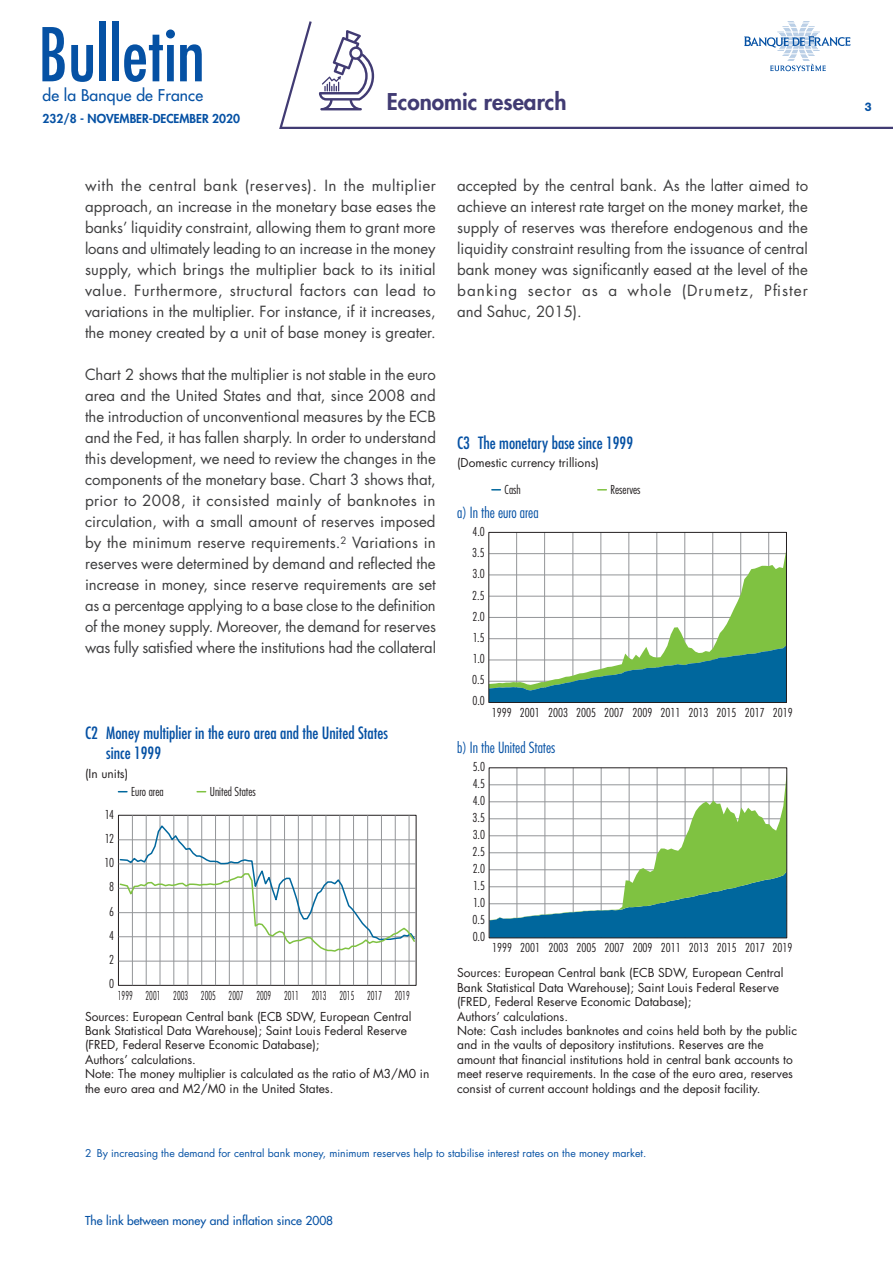
<style>
.page{position:relative;width:893px;height:1263px;background:#fff}
.page>*{position:absolute;margin:0;border:0;box-sizing:border-box;transform-origin:0 0}
.t1{font:condensed 72px "Futura Std";color:#0551a4}
.t2{font:800 22.5px "Futura Std";color:#413b73}
.t3{font:condensed 16.5px/19.8px "Futura Std";color:#0551a4}
.t4{font:500 15.75px "Futura Std";letter-spacing:.01em;color:#0551a4}
.t5{font:15px/21px "Futura Std";color:#3e3e3f;text-align:justify}
.t6{font:300 condensed 15px "Futura Std";color:#0551a4}
.t7{font:12px/14.4px "Futura Std";color:#231f20}
.t8{font:300 condensed 12px/21.1px "Futura Std";color:#231f20;text-align:justify}
.t9{font:300 condensed 12px "Futura Std";color:#231f20;scale:.75 1}
.t10{font:500 12px "Futura Std";color:#0551a4}
.t11{font:800 12px "Futura Std";color:#0551a4}
.t12{font:800 12px "Helvetica Neue LT Std";color:#0551a4;scale:.9 1}
.t13{font:10.5px "Futura Std";color:#0551a4}
</style>
<div class="page">
<svg style="left:279px;top:21px;width:614px;height:108px"></svg>
<svg style="left:744px;top:22px;width:106px;height:49px"></svg>
<svg style="left:319px;top:30px;width:55px;height:80px"></svg>
<div style="left:118px;top:815px;width:298px;height:170px;border:1px solid #231f20"></div>
<hr style="left:119px;top:961px;width:297px;height:1px;background:#939598">
<hr style="left:132px;top:815px;width:1px;height:170px;background:#939598">
<hr style="left:146px;top:815px;width:1px;height:170px;background:#939598">
<hr style="left:160px;top:815px;width:1px;height:170px;background:#939598">
<hr style="left:174px;top:815px;width:1px;height:170px;background:#939598">
<hr style="left:188px;top:815px;width:1px;height:170px;background:#939598">
<hr style="left:201px;top:815px;width:1px;height:170px;background:#939598">
<hr style="left:215px;top:815px;width:1px;height:170px;background:#939598">
<hr style="left:229px;top:815px;width:1px;height:170px;background:#939598">
<hr style="left:243px;top:815px;width:1px;height:170px;background:#939598">
<hr style="left:257px;top:815px;width:1px;height:170px;background:#939598">
<hr style="left:270px;top:815px;width:1px;height:170px;background:#939598">
<hr style="left:284px;top:815px;width:1px;height:170px;background:#939598">
<hr style="left:298px;top:815px;width:1px;height:170px;background:#939598">
<hr style="left:312px;top:815px;width:1px;height:170px;background:#939598">
<hr style="left:326px;top:815px;width:1px;height:170px;background:#939598">
<hr style="left:339px;top:815px;width:1px;height:170px;background:#939598">
<hr style="left:353px;top:815px;width:1px;height:170px;background:#939598">
<hr style="left:367px;top:815px;width:1px;height:170px;background:#939598">
<hr style="left:381px;top:815px;width:1px;height:170px;background:#939598">
<hr style="left:395px;top:815px;width:1px;height:170px;background:#939598">
<hr style="left:409px;top:815px;width:1px;height:170px;background:#939598">
<svg style="left:119px;top:824px;width:297px;height:128px"></svg>
<hr style="left:516px;top:532px;width:1px;height:170px;background:#939598">
<hr style="left:544px;top:532px;width:1px;height:170px;background:#939598">
<hr style="left:573px;top:532px;width:1px;height:170px;background:#939598">
<hr style="left:601px;top:532px;width:1px;height:170px;background:#939598">
<hr style="left:629px;top:532px;width:1px;height:170px;background:#939598">
<hr style="left:657px;top:532px;width:1px;height:170px;background:#939598">
<hr style="left:684px;top:532px;width:1px;height:170px;background:#939598">
<hr style="left:712px;top:532px;width:1px;height:170px;background:#939598">
<hr style="left:740px;top:532px;width:1px;height:170px;background:#939598">
<hr style="left:768px;top:532px;width:1px;height:170px;background:#939598">
<svg style="left:491px;top:549px;width:294px;height:152px"></svg>
<div style="left:489px;top:532px;width:298px;height:171px;border:1px solid #231f20"></div>
<hr style="left:517px;top:768px;width:1px;height:170px;background:#939598">
<hr style="left:545px;top:768px;width:1px;height:170px;background:#939598">
<hr style="left:573px;top:768px;width:1px;height:170px;background:#939598">
<hr style="left:601px;top:768px;width:1px;height:170px;background:#939598">
<hr style="left:629px;top:768px;width:1px;height:170px;background:#939598">
<hr style="left:657px;top:768px;width:1px;height:170px;background:#939598">
<hr style="left:685px;top:768px;width:1px;height:170px;background:#939598">
<hr style="left:713px;top:768px;width:1px;height:170px;background:#939598">
<hr style="left:741px;top:768px;width:1px;height:170px;background:#939598">
<hr style="left:769px;top:768px;width:1px;height:170px;background:#939598">
<svg style="left:491px;top:773px;width:294px;height:163px"></svg>
<div style="left:489px;top:768px;width:298px;height:170px;border:1px solid #231f20"></div>
<h1 class="t1" style="left:38px;top:12px;width:168px">Bulletin</h1>
<p class="t4" style="left:43px;top:86px;width:162px">de la Banque de France</p>
<h2 class="t2" style="left:387px;top:88px;width:181px">Economic research</h2>
<p class="t11" style="left:43px;top:111px;width:199px">232/8 - NOVEMBER-DECEMBER 2020</p>
<p class="t5" style="left:85px;top:175px;width:353px">with the central bank (reserves). In the multiplier approach, an increase in the monetary base eases the banks’ liquidity constraint, allowing them to grant more loans and ultimately leading to an increase in the money supply, which brings the multiplier back to its initial value. Furthermore, structural factors can lead to variations in the multiplier. For instance, if it increases, the money created by a unit of base money is greater.</p>
<p class="t5" style="left:85px;top:364px;width:353px">Chart 2 shows that the multiplier is not stable in the euro area and the United States and that, since 2008 and the introduction of unconventional measures by the ECB and the Fed, it has fallen sharply. In order to understand this development, we need to review the changes in the components of the monetary base. Chart 3 shows that, prior to 2008, it consisted mainly of banknotes in circulation, with a small amount of reserves imposed by the minimum reserve requirements.<sup>2</sup> Variations in reserves were determined by demand and reflected the increase in money, since reserve requirements are set as a percentage applying to a base close to the definition of the money supply. Moreover, the demand for reserves was fully satisfied where the institutions had the collateral</p>
<p class="t3" style="left:106px;top:723px;width:283px;text-indent:-21px">C2 Money multiplier in the euro area and the United States since 1999</p>
<p class="t7" style="left:85px;top:766px;width:45px">(In units)</p>
<p class="t8" style="left:131px;top:781px;width:34px">Euro area</p>
<p class="t8" style="left:210px;top:781px;width:47px">United States</p>
<p class="t8" style="left:105px;top:804px;width:11px">14</p>
<p class="t8" style="left:105px;top:828px;width:11px">12</p>
<p class="t8" style="left:105px;top:851px;width:11px;line-height:24.2px;text-align:center">10<br>8<br>6</p>
<p class="t8" style="left:109px;top:949px;width:6px">2</p>
<p class="t8" style="left:109px;top:925px;width:6px">4</p>
<p class="t8" style="left:109px;top:973px;width:6px">0</p>
<p class="t9" style="left:118px;top:988px;width:391px">1999 2001 2003 2005 2007 2009 2011 2013 2015 2017 2019</p>
<p class="t7" style="left:85px;top:1009px;width:346px">Sources: European Central bank (ECB SDW, European Central Bank Statistical Data Warehouse); Saint Louis Federal Reserve (FRED, Federal Reserve Economic Database);<br>Authors’ calculations.<br>Note: The money multiplier is calculated as the ratio of M3/M0 in the euro area and M2/M0 in the United States.</p>
<p class="t5" style="left:457px;top:175px;width:352px">accepted by the central bank. As the latter aimed to achieve an interest rate target on the money market, the supply of reserves was therefore endogenous and the liquidity constraint resulting from the issuance of central bank money was significantly eased at the level of the banking sector as a whole (Drumetz, Pfister and Sahuc, 2015).</p>
<p class="t3" style="left:457px;top:432px;width:178px">C3 The monetary base since 1999</p>
<p class="t7" style="left:457px;top:456px;width:143px">(Domestic currency trillions)</p>
<p class="t8" style="left:505px;top:479px;width:18px">Cash</p>
<p class="t8" style="left:611px;top:479px;width:32px">Reserves</p>
<p class="t6" style="left:457px;top:503px;width:83px">a) In the euro area</p>
<p class="t8" style="left:472px;top:521px;width:14px">4.0<br>3.5</p>
<p class="t8" style="left:472px;top:563px;width:14px">3.0</p>
<p class="t8" style="left:472px;top:584px;width:14px">2.5<br>2.0<br>1.5</p>
<p class="t8" style="left:472px;top:669px;width:14px">0.5</p>
<p class="t8" style="left:473px;top:648px;width:13px">1.0</p>
<p class="t8" style="left:472px;top:690px;width:14px">0.0</p>
<p class="t8" style="left:492px;top:702px;width:302px">1999 2001 2003 2005 2007 2009 2011 2013 2015 2017 2019</p>
<p class="t6" style="left:457px;top:738px;width:100px">b) In the United States</p>
<p class="t8" style="left:473px;top:756px;width:14px">5.0</p>
<p class="t8" style="left:473px;top:790px;width:14px">4.0</p>
<p class="t8" style="left:473px;top:773px;width:14px">4.5</p>
<p class="t8" style="left:473px;top:807px;width:14px">3.5</p>
<p class="t8" style="left:473px;top:824px;width:14px">3.0</p>
<p class="t8" style="left:473px;top:843px;width:14px;line-height:17px">2.5<br>2.0<br>1.5</p>
<p class="t8" style="left:473px;top:909px;width:14px">0.5</p>
<p class="t8" style="left:473px;top:892px;width:13px">1.0</p>
<p class="t8" style="left:473px;top:926px;width:14px">0.0</p>
<p class="t8" style="left:492px;top:937px;width:302px">1999 2001 2003 2005 2007 2009 2011 2013 2015 2017 2019</p>
<p class="t7" style="left:457px;top:966px;width:341px">Sources: European Central bank (ECB SDW, European Central Bank Statistical Data Warehouse); Saint Louis Federal Reserve (FRED, Federal Reserve Economic Database);<br>Authors’ calculations.<br>Note: Cash includes banknotes and coins held both by the public and in the vaults of depository institutions. Reserves are the amount that financial institutions hold in central bank accounts to meet reserve requirements. In the case of the euro area, reserves consist of current account holdings and the deposit facility.</p>
<p class="t13" style="left:85px;top:1146px;width:563px">2 By increasing the demand for central bank money, minimum reserves help to stabilise interest rates on the money market.</p>
<p class="t10" style="left:85px;top:1213px;width:250px">The link between money and inflation since 2008</p>
<p class="t12" style="left:865px;top:99px;width:9px">3</p>
</div>
